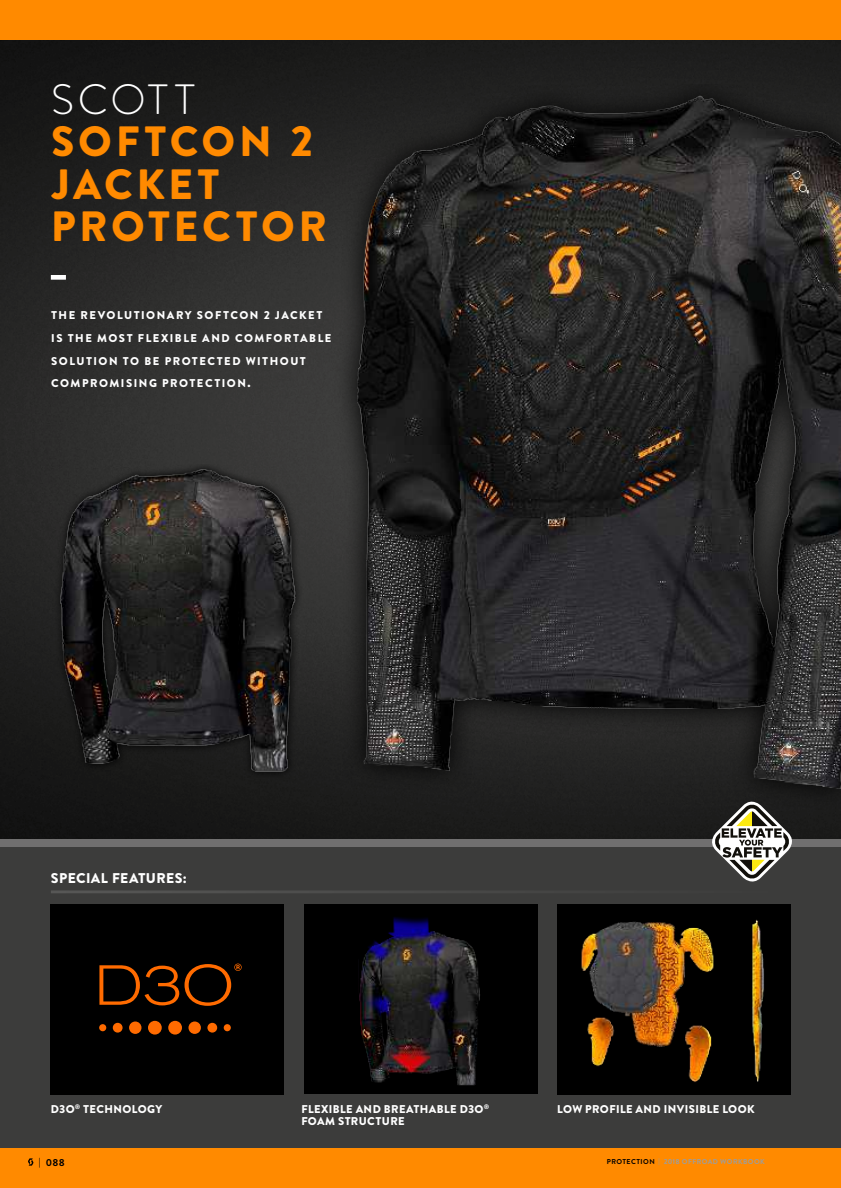
<style>
.page{position:relative;width:841px;height:1188px;background:#fff}
.page>*{position:absolute;margin:0;border:0;box-sizing:border-box;transform-origin:0 0}
.t1{font:900 42.3px/42.3px "Brandon Text";letter-spacing:.085em;color:#ff8a00}
.t2{font:300 42.3px "Brandon Text";letter-spacing:.07em;color:#fff}
.t3{font:900 14.1px "Brandon Text";letter-spacing:.025em;color:#fff}
.t4{font:900 11.25px/22.6px "Brandon Text";letter-spacing:.12em;color:#fff}
.t5{font:900 11.25px/12.8px "Brandon Text";letter-spacing:.035em;color:#fff}
.t6{font:900 11.25px "Brandon Text";letter-spacing:.03em;color:#fff}
.t7{font:700 9.9px "Brandon Text";color:#000}
.t8{font:700 7.05px "Brandon Text";letter-spacing:.06em;color:#9d9d9c}
.s1{color:#000}
</style>
<div class="page">
<div style="left:0;top:846px;width:840px;height:342px;background:#3c3c3b"></div>
<img style="left:0;top:40px;width:840px;height:799px">
<div style="left:0;top:839px;width:840px;height:7px;background:#706f6f"></div>
<div style="left:0;top:0;width:840px;height:40px;background:#ff8a00"></div>
<div style="left:0;top:1148px;width:840px;height:40px;background:#ff8a00"></div>
<svg style="left:51px;top:275px;width:15px;height:5px"></svg>
<div style="left:556px;top:904px;width:233px;height:190px;background:#000"></div>
<div style="left:51px;top:904px;width:233px;height:190px;background:#000"></div>
<div style="left:304px;top:904px;width:233px;height:190px;background:#000"></div>
<hr style="left:51px;top:890px;width:738px;height:3px;background:#575756">
<img style="left:22px;top:464px;width:258px;height:312px">
<img style="left:280px;top:84px;width:560px;height:715px">
<img style="left:359px;top:917px;width:121px;height:168px">
<img style="left:581px;top:921px;width:133px;height:161px">
<div style="left:99px;top:1024px;width:7px;height:7px;background:#ff6b00;border-radius:50%"></div>
<div style="left:113px;top:1023px;width:9px;height:10px;background:#ff6b00;border-radius:50%"></div>
<div style="left:129px;top:1022px;width:12px;height:12px;background:#ff6b00;border-radius:50%"></div>
<div style="left:148px;top:1021px;width:14px;height:14px;background:#ff6b00;border-radius:50%"></div>
<div style="left:168px;top:1021px;width:14px;height:14px;background:#ff6b00;border-radius:50%"></div>
<div style="left:188px;top:1022px;width:13px;height:12px;background:#ff6b00;border-radius:50%"></div>
<div style="left:207px;top:1023px;width:10px;height:10px;background:#ff6b00;border-radius:50%"></div>
<div style="left:223px;top:1024px;width:8px;height:7px;background:#ff6b00;border-radius:50%"></div>
<svg style="left:99px;top:964px;width:142px;height:42px"></svg>
<img style="left:752px;top:919px;width:12px;height:163px">
<svg style="left:706px;top:797px;width:90px;height:85px"></svg>
<svg style="left:28px;top:1158px;width:5px;height:8px"></svg>
<h1 class="t2" style="left:51px;top:84px;width:146px">SCOTT</h1>
<h1 class="t1" style="left:51px;top:124px;width:277px">SOFTCON 2<br>JACKET<br>PROTECTOR</h1>
<p class="t4" style="left:51px;top:305px;width:281px">THE REVOLUTIONARY SOFTCON 2 JACKET IS THE MOST FLEXIBLE AND COMFORTABLE SOLUTION TO BE PROTECTED WITHOUT COMPROMISING PROTECTION.</p>
<p class="t3" style="left:51px;top:873px;width:137px">SPECIAL FEATURES:</p>
<p class="t6" style="left:51px;top:1105px;width:113px">D3O<sup>®</sup> TECHNOLOGY</p>
<p class="t5" style="left:556px;top:1104px;width:199px">LOW PROFILE AND INVISIBLE LOOK</p>
<p class="t5" style="left:301px;top:1104px;width:189px">FLEXIBLE AND BREATHABLE D3O<sup>®<br></sup>FOAM STRUCTURE</p>
<p class="t7" style="left:39px;top:1157px;width:28px">| 088</p>
<p class="t8" style="left:606px;top:1159px;width:159px"><span class="s1">PROTECTION</span> | 2018 OFFROAD WORKBOOK</p>
</div>
